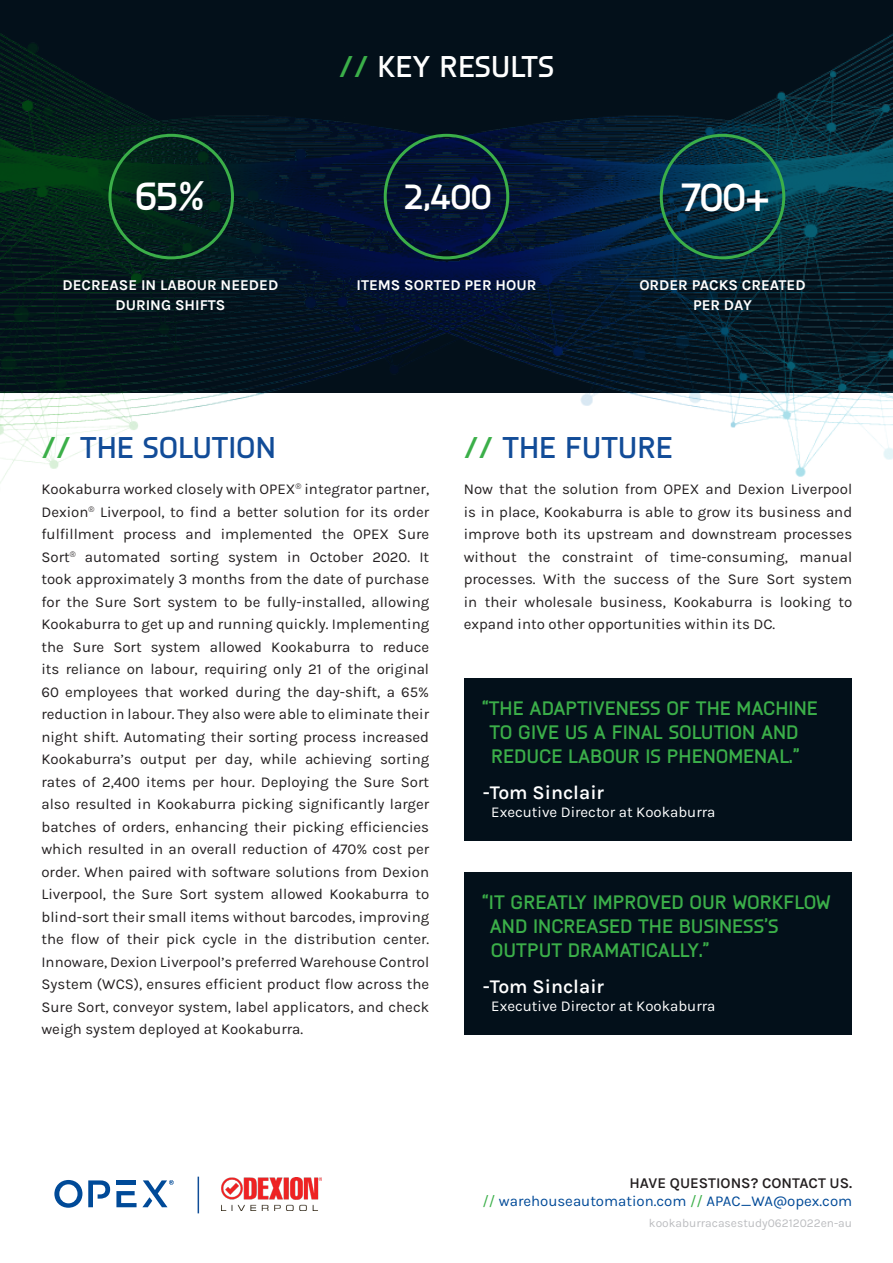
<style>
.page{position:relative;width:893px;height:1263px;background:#fff}
.page>*{position:absolute;margin:0;border:0;box-sizing:border-box;transform-origin:0 0}
.t1{font:700 40.5px "Knul";color:#fff}
.t2{font:700 36px "Knul";color:#fff}
.H2___Section_Heading{font:700 30px "Knul";color:#124c98}
.H3___Key_Facts{font:700 30px "Knul";color:#fff}
.Quotes{font:700 19.5px/24px "Knul";color:#3baf49}
.Quotes___Names{font:600 19.5px "Karla";color:#fff}
.Paragraph___Body{font:15px/22.5px "Karla";color:#231f20;text-align:justify}
.Ket_Fact_Captions{font:700 15px/19.5px "Karla";color:#fff;text-align:center}
.Quotes___Position{font:15px "Karla";color:#fff}
.t3{font:15px "Karla";color:#004a98}
.t4{font:600 15px "Karla";color:#231f20}
.legal__Case_Study_N{font:12px "Karla";color:#bcbdc0}
.s1{color:#3baf49}
</style>
<div class="page">
<img style="left:0;top:393px;width:893px;height:90px">
<img style="left:0;top:0;width:893px;height:393px">
<svg style="left:54px;top:1180px;width:28px;height:28px"></svg>
<svg style="left:88px;top:1180px;width:22px;height:27px"></svg>
<svg style="left:116px;top:1180px;width:58px;height:27px"></svg>
<div style="left:660px;top:134px;width:125px;height:125px;border:3px solid #3baf49;border-radius:50%"></div>
<div style="left:108px;top:134px;width:126px;height:125px;border:3px solid #3baf49;border-radius:50%"></div>
<div style="left:384px;top:134px;width:125px;height:125px;border:3px solid #3baf49;border-radius:50%"></div>
<div style="left:464px;top:679px;width:388px;height:162px;background:#03101a"></div>
<div style="left:464px;top:872px;width:388px;height:162px;background:#03101a"></div>
<hr style="left:198px;top:1177px;width:1px;height:36px;background:#0f4d97">
<img style="left:221px;top:1177px;width:101px;height:34px">
<p class="t1" style="left:136px;top:166px;width:71px">65%</p>
<p class="Ket_Fact_Captions" style="left:62px;top:275px;width:217px">DECREASE IN LABOUR NEEDED<br>DURING SHIFTS</p>
<p class="H3___Key_Facts" style="left:339px;top:44px;width:217px"><span class="s1">//</span> KEY RESULTS</p>
<p class="t2" style="left:405px;top:170px;width:88px">2,400</p>
<p class="Ket_Fact_Captions" style="left:357px;top:275px;width:181px">ITEMS SORTED PER HOUR</p>
<p class="t1" style="left:681px;top:168px;width:90px">700+</p>
<p class="Ket_Fact_Captions" style="left:639px;top:275px;width:168px">ORDER PACKS CREATED</p>
<p class="Ket_Fact_Captions" style="left:693px;top:295px;width:61px">PER DAY</p>
<p class="H2___Section_Heading" style="left:41px;top:426px;width:236px"><span class="s1">//</span> THE SOLUTION</p>
<p class="Paragraph___Body" style="left:41px;top:478px;width:389px">Kookaburra worked closely with OPEX<sup>®</sup> integrator partner, Dexion<sup>®</sup> Liverpool, to find a better solution for its order fulfillment process and implemented the OPEX Sure Sort<sup>®</sup> automated sorting system in October 2020. It took approximately 3 months from the date of purchase for the Sure Sort system to be fully-installed, allowing Kookaburra to get up and running quickly. Implementing the Sure Sort system allowed Kookaburra to reduce its reliance on labour, requiring only 21 of the original 60 employees that worked during the day-shift, a 65% reduction in labour. They also were able to eliminate their night shift. Automating their sorting process increased Kookaburra’s output per day, while achieving sorting rates of 2,400 items per hour. Deploying the Sure Sort also resulted in Kookaburra picking significantly larger batches of orders, enhancing their picking efficiencies which resulted in an overall reduction of 470% cost per order. When paired with software solutions from Dexion Liverpool, the Sure Sort system allowed Kookaburra to blind-sort their small items without barcodes, improving the flow of their pick cycle in the distribution center.<br>Innoware, Dexion Liverpool’s preferred Warehouse Control System (WCS), ensures efficient product flow across the Sure Sort, conveyor system, label applicators, and check weigh system deployed at Kookaburra.</p>
<p class="H2___Section_Heading" style="left:464px;top:426px;width:211px"><span class="s1">//</span> THE FUTURE</p>
<p class="Paragraph___Body" style="left:464px;top:478px;width:390px">Now that the solution from OPEX and Dexion Liverpool is in place, Kookaburra is able to grow its business and improve both its upstream and downstream processes without the constraint of time-consuming, manual processes. With the success of the Sure Sort system in their wholesale business, Kookaburra is looking to expand into other opportunities within its DC.</p>
<p class="Quotes" style="left:490px;top:695px;width:330px;text-indent:-7px">“THE ADAPTIVENESS OF THE MACHINE<br>TO GIVE US A FINAL SOLUTION AND<br>REDUCE LABOUR IS PHENOMENAL.”</p>
<p class="Quotes___Names" style="left:483px;top:780px;width:123px">-Tom Sinclair</p>
<p class="Quotes___Position" style="left:491px;top:803px;width:226px">Executive Director at Kookaburra</p>
<p class="Quotes" style="left:490px;top:888px;width:342px;text-indent:-8px">“IT GREATLY IMPROVED OUR WORKFLOW<br>AND INCREASED THE BUSINESS’S<br>OUTPUT DRAMATICALLY.”</p>
<p class="Quotes___Names" style="left:483px;top:974px;width:123px">-Tom Sinclair</p>
<p class="Quotes___Position" style="left:491px;top:996px;width:226px">Executive Director at Kookaburra</p>
<p class="t4" style="left:629px;top:1173px;width:224px">HAVE QUESTIONS? CONTACT US.</p>
<p class="t3" style="left:482px;top:1191px;width:371px"><span class="s1">//</span> warehouseautomation.com <span class="s1">//</span> APAC_WA@opex.com</p>
<p class="legal__Case_Study_N" style="left:649px;top:1215px;width:205px">kookaburracasestudy06212022en-au</p>
</div>
